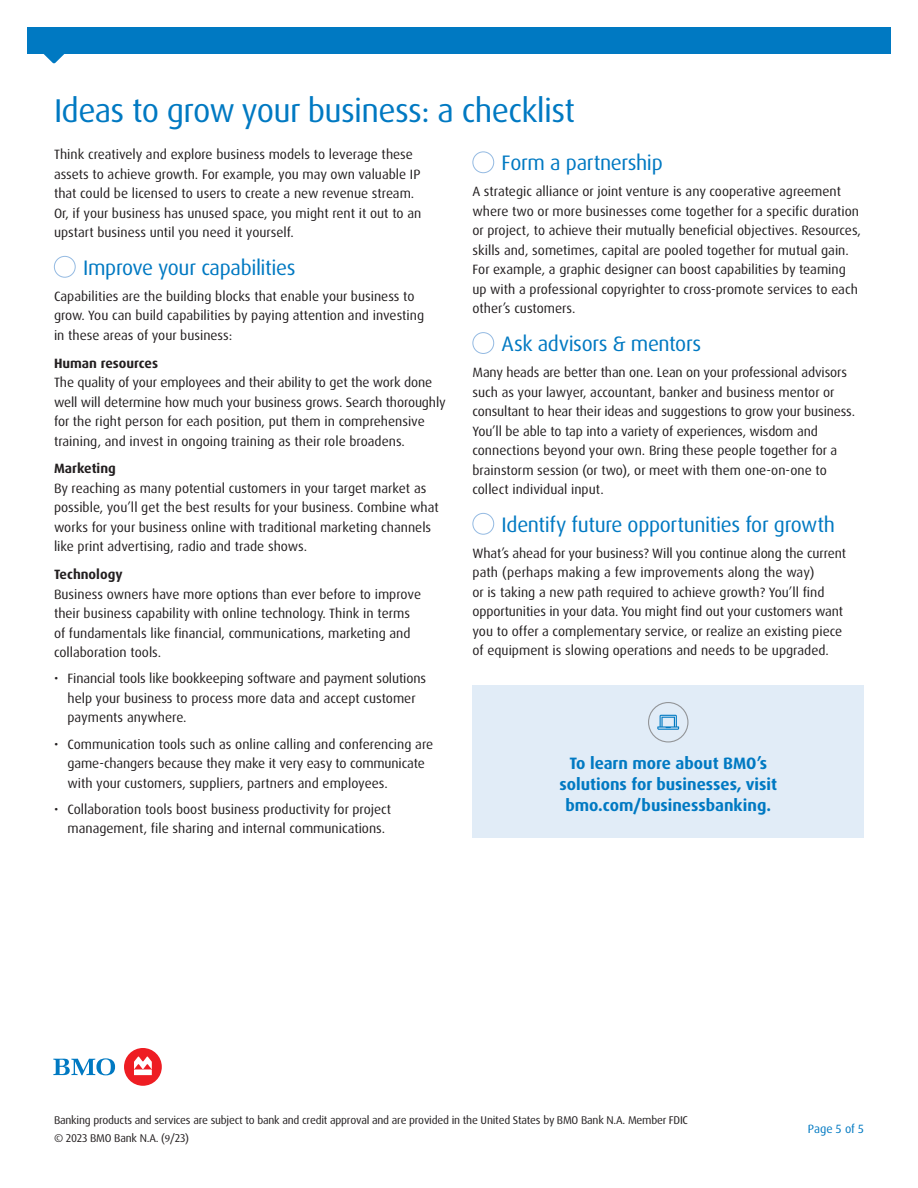
<style>
.page{position:relative;width:918px;height:1188px;background:#fff}
.page>*{position:absolute;margin:0;border:0;box-sizing:border-box;transform-origin:0 0}
.t1{font:33px "Dax OT";letter-spacing:-.02em;color:#0079c2}
.Section_Sub-head_REV{font:21px "Dax OT";letter-spacing:-.02em;color:#0079c2}
.Paragraph_Headline{font:700 16.5px/21px "Dax OT";color:#0079c2;text-align:center}
.Body_Copy{font:13.5px/19.5px "Dax OT";color:#231f20}
.Paragraph_Subhead{font:700 13.5px "Dax OT";color:#231f20}
.Folio__right_justifi{font:12px "Dax OT";letter-spacing:-.005em;color:#0079c2}
.Legal_7_5_9_Black{font:11.25px/17.4px "Dax OT";letter-spacing:-.02em;color:#231f20}
.s1{font-family:"Minion Pro"}
</style>
<div class="page">
<div style="left:27px;top:27px;width:864px;height:27px;background:#0079c2"></div>
<svg style="left:43px;top:54px;width:22px;height:10px"></svg>
<div style="left:54px;top:256px;width:22px;height:22px;border:1px solid #94bae2;border-radius:50%"></div>
<div style="left:473px;top:152px;width:21px;height:21px;border:1px solid #94bae2;border-radius:50%"></div>
<div style="left:473px;top:332px;width:21px;height:22px;border:1px solid #94bae2;border-radius:50%"></div>
<div style="left:473px;top:513px;width:21px;height:22px;border:1px solid #94bae2;border-radius:50%"></div>
<div style="left:472px;top:686px;width:392px;height:152px;background:#e1ecf7"></div>
<svg style="left:648px;top:702px;width:40px;height:40px"></svg>
<div style="left:124px;top:1048px;width:38px;height:38px;background:#ee1d23;border-radius:50%"></div>
<svg style="left:53px;top:1058px;width:62px;height:17px"></svg>
<svg style="left:134px;top:1057px;width:18px;height:18px"></svg>
<h1 class="t1" style="left:54px;top:90px;width:523px">Ideas to grow your business: a checklist</h1>
<p class="Body_Copy" style="left:54px;top:145px;width:369px">Think creatively and explore business models to leverage these assets to achieve growth. For example, you may own valuable IP that could be licensed to users to create a new revenue stream.<br>Or, if your business has unused space, you might rent it out to an upstart business until you need it yourself.</p>
<p class="Section_Sub-head_REV" style="left:83px;top:254px;width:214px">Improve your capabilities</p>
<p class="Body_Copy" style="left:54px;top:287px;width:372px">Capabilities are the building blocks that enable your business to grow. You can build capabilities by paying attention and investing in these areas of your business:</p>
<p class="Paragraph_Subhead" style="left:54px;top:354px;width:106px">Human resources</p>
<p class="Body_Copy" style="left:54px;top:373px;width:393px">The quality of your employees and their ability to get the work done well will determine how much your business grows. Search thoroughly for the right person for each position, put them in comprehensive training, and invest in ongoing training as their role broadens.</p>
<p class="Paragraph_Subhead" style="left:54px;top:460px;width:63px">Marketing</p>
<p class="Body_Copy" style="left:54px;top:479px;width:386px">By reaching as many potential customers in your target market as possible, you’ll get the best results for your business. Combine what works for your business online with traditional marketing channels like print advertising, radio and trade shows.</p>
<p class="Paragraph_Subhead" style="left:54px;top:566px;width:70px">Technology</p>
<p class="Body_Copy" style="left:54px;top:584px;width:369px">Business owners have more options than ever before to improve their business capability with online technology. Think in terms of fundamentals like financial, communications, marketing and collaboration tools.</p>
<p class="Body_Copy" style="left:68px;top:669px;width:360px;text-indent:-14px">• Financial tools like bookkeeping software and payment solutions help your business to process more data and accept customer payments anywhere.</p>
<p class="Body_Copy" style="left:68px;top:734px;width:367px;text-indent:-14px">• Communication tools such as online calling and conferencing are game-changers because they make it very easy to communicate with your customers, suppliers, partners and employees.</p>
<p class="Body_Copy" style="left:54px;top:800px;width:339px;text-align:center">• Collaboration tools boost business productivity for project management, file sharing and internal communications.</p>
<p class="Section_Sub-head_REV" style="left:502px;top:150px;width:163px">Form a partnership</p>
<p class="Body_Copy" style="left:472px;top:182px;width:390px">A strategic alliance or joint venture is any cooperative agreement where two or more businesses come together for a specific duration or project, to achieve their mutually beneficial objectives. Resources, skills and, sometimes, capital are pooled together for mutual gain.<br>For example, a graphic designer can boost capabilities by teaming up with a professional copyrighter to cross-promote services to each other’s customers.</p>
<p class="Section_Sub-head_REV" style="left:502px;top:330px;width:201px">Ask advisors &amp; mentors</p>
<p class="Body_Copy" style="left:472px;top:363px;width:384px">Many heads are better than one. Lean on your professional advisors such as your lawyer, accountant, banker and business mentor or consultant to hear their ideas and suggestions to grow your business.<br>You’ll be able to tap into a variety of experiences, wisdom and connections beyond your own. Bring these people together for a brainstorm session (or two), or meet with them one-on-one to collect individual input.</p>
<p class="Section_Sub-head_REV" style="left:502px;top:511px;width:335px">Identify future opportunities for growth</p>
<p class="Body_Copy" style="left:472px;top:544px;width:375px">What’s ahead for your business? Will you continue along the current path (perhaps making a few improvements along the way)<br>or is taking a new path required to achieve growth? You’ll find opportunities in your data. You might find out your customers want you to offer a complementary service, or realize an existing piece of equipment is slowing operations and needs to be upgraded.</p>
<p class="Paragraph_Headline" style="left:559px;top:753px;width:219px">To learn more about BMO’s solutions for businesses, visit bmo.com/businessbanking.</p>
<p class="Legal_7_5_9_Black" style="left:54px;top:1112px;width:636px">Banking products and services are subject to bank and credit approval and are provided in the United States by BMO Bank N.A. Member FDIC © 2023 BMO Bank N.A. (<span class="s1">9</span>/23)</p>
<p class="Folio__right_justifi" style="left:808px;top:1121px;width:58px">Page 5 of 5</p>
</div>
